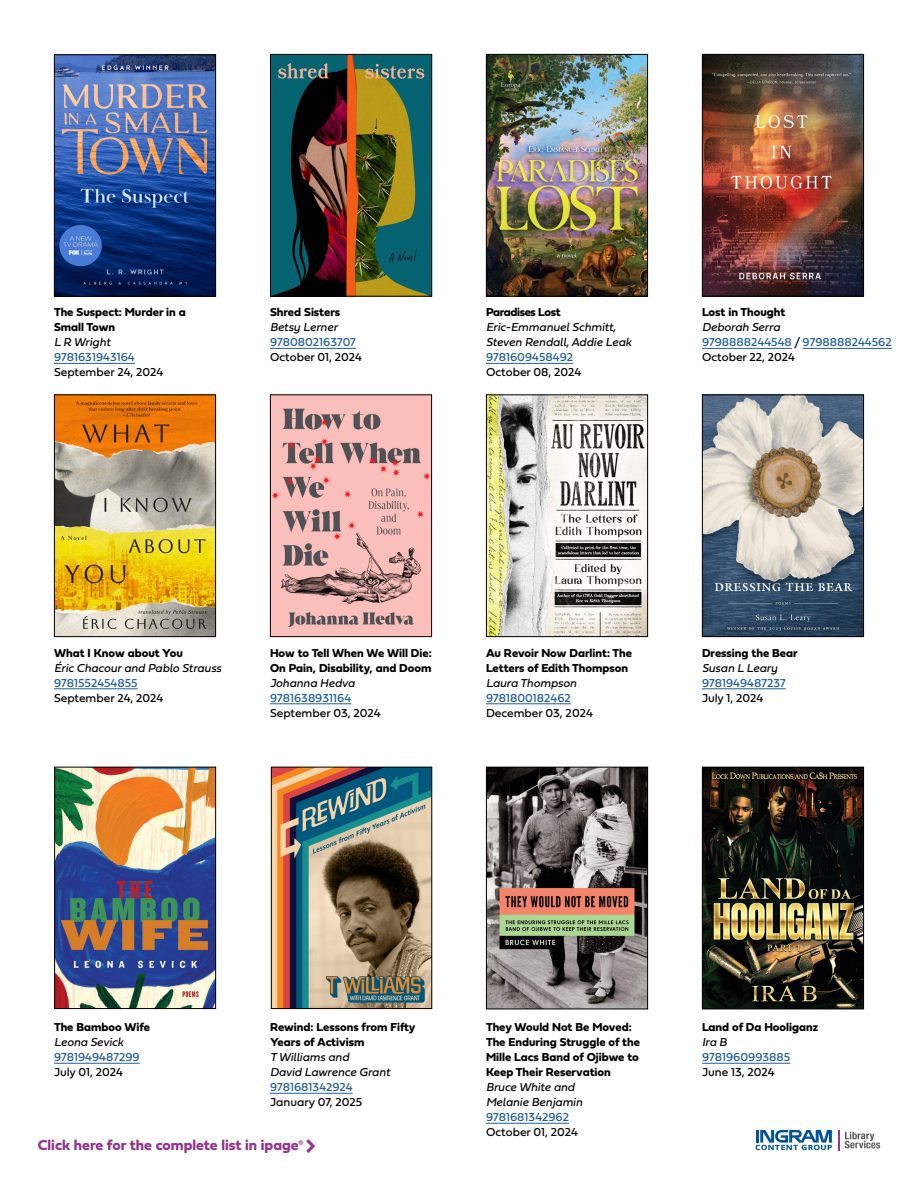
<style>
.page{position:relative;width:918px;height:1188px;background:#fff}
.page>*{position:absolute;margin:0;border:0;box-sizing:border-box;transform-origin:0 0}
.t1{font:15px "Fieldwork Geo Bold";color:#95348d}
.t2{font:12px/15px "Fieldwork Geo Bold";color:#000}
.t3{font:italic 12px/15px "Fieldwork";color:#000}
.t4{font:12px/15px "Fieldwork Geo Regular";color:#215e9e}
.t5{font:12px "Fieldwork Geo Regular";color:#000}
.t6{font:12px "Fieldwork Geo Bold";letter-spacing:-.03em;color:#000}
.s1{color:#000}
</style>
<div class="page">
<svg style="left:756px;top:1130px;width:77px;height:20px"></svg>
<hr style="left:838px;top:1130px;width:2px;height:20px;background:#95368f">
<svg style="left:845px;top:1132px;width:35px;height:16px"></svg>
<img style="left:56px;top:396px;width:158px;height:239px">
<div style="left:54px;top:394px;width:162px;height:243px;border:1px solid #000"></div>
<hr style="left:54px;top:688px;width:84px;height:1px;background:#215e9e">
<hr style="left:54px;top:363px;width:81px;height:1px;background:#215e9e">
<img style="left:56px;top:56px;width:158px;height:239px">
<div style="left:54px;top:54px;width:162px;height:243px;border:1px solid #000"></div>
<hr style="left:54px;top:1063px;width:86px;height:1px;background:#215e9e">
<img style="left:56px;top:769px;width:158px;height:238px">
<div style="left:54px;top:767px;width:162px;height:242px;border:1px solid #000"></div>
<hr style="left:270px;top:348px;width:86px;height:1px;background:#215e9e">
<img style="left:272px;top:56px;width:158px;height:239px">
<div style="left:270px;top:54px;width:162px;height:243px;border:1px solid #000"></div>
<hr style="left:486px;top:363px;width:87px;height:1px;background:#215e9e">
<img style="left:488px;top:56px;width:158px;height:239px">
<div style="left:486px;top:54px;width:162px;height:243px;border:1px solid #000"></div>
<hr style="left:702px;top:348px;width:90px;height:1px;background:#215e9e">
<hr style="left:803px;top:348px;width:89px;height:1px;background:#215e9e">
<img style="left:704px;top:56px;width:158px;height:239px">
<div style="left:702px;top:54px;width:162px;height:243px;border:1px solid #000"></div>
<hr style="left:702px;top:688px;width:84px;height:1px;background:#215e9e">
<img style="left:704px;top:396px;width:158px;height:239px">
<div style="left:702px;top:394px;width:162px;height:243px;border:1px solid #000"></div>
<hr style="left:702px;top:1063px;width:88px;height:1px;background:#215e9e">
<img style="left:704px;top:769px;width:158px;height:238px">
<div style="left:702px;top:767px;width:162px;height:242px;border:1px solid #000"></div>
<hr style="left:270px;top:703px;width:81px;height:1px;background:#215e9e">
<img style="left:272px;top:396px;width:158px;height:239px">
<div style="left:270px;top:394px;width:162px;height:243px;border:1px solid #000"></div>
<hr style="left:486px;top:703px;width:85px;height:1px;background:#215e9e">
<img style="left:488px;top:396px;width:158px;height:239px">
<div style="left:486px;top:394px;width:162px;height:243px;border:1px solid #000"></div>
<hr style="left:486px;top:1123px;width:83px;height:1px;background:#215e9e">
<img style="left:488px;top:769px;width:158px;height:238px">
<div style="left:486px;top:767px;width:162px;height:242px;border:1px solid #000"></div>
<hr style="left:270px;top:1093px;width:83px;height:1px;background:#215e9e">
<img style="left:273px;top:769px;width:157px;height:238px">
<div style="left:271px;top:767px;width:161px;height:242px;border:1px solid #000"></div>
<p class="t2" style="left:54px;top:304px;width:133px">The Suspect: Murder in a<br>Small Town</p>
<p class="t3" style="left:54px;top:334px;width:58px">L R Wright</p>
<p class="t4" style="left:54px;top:349px;width:82px">9781631943164</p>
<p class="t5" style="left:54px;top:363px;width:111px">September 24, 2024</p>
<p class="t2" style="left:270px;top:304px;width:72px">Shred Sisters</p>
<p class="t3" style="left:270px;top:319px;width:69px">Betsy Lerner</p>
<p class="t4" style="left:270px;top:334px;width:87px">9780802163707</p>
<p class="t5" style="left:270px;top:348px;width:94px">October 01, 2024</p>
<p class="t6" style="left:486px;top:303px;width:76px">Paradises Lost</p>
<p class="t3" style="left:486px;top:319px;width:147px">Eric-Emmanuel Schmitt,<br>Steven Rendall, Addie Leak</p>
<p class="t4" style="left:486px;top:349px;width:89px">9781609458492</p>
<p class="t5" style="left:486px;top:363px;width:97px">October 08, 2024</p>
<p class="t2" style="left:702px;top:304px;width:85px">Lost in Thought</p>
<p class="t3" style="left:702px;top:319px;width:80px">Deborah Serra</p>
<p class="t4" style="left:702px;top:334px;width:191px">9798888244548 <span class="s1">/</span> 9798888244562<br><span class="s1">October 22, 2024</span></p>
<p class="t2" style="left:54px;top:645px;width:130px">What I Know about You</p>
<p class="t3" style="left:54px;top:660px;width:169px">Éric Chacour and Pablo Strauss</p>
<p class="t4" style="left:54px;top:675px;width:85px">9781552454855</p>
<p class="t5" style="left:54px;top:688px;width:111px">September 24, 2024</p>
<p class="t2" style="left:270px;top:645px;width:163px">How to Tell When We Will Die:<br>On Pain, Disability, and Doom</p>
<p class="t3" style="left:270px;top:675px;width:86px">Johanna Hedva</p>
<p class="t4" style="left:270px;top:690px;width:83px">9781638931164</p>
<p class="t5" style="left:270px;top:703px;width:112px">September 03, 2024</p>
<p class="t2" style="left:486px;top:645px;width:148px">Au Revoir Now Darlint: The<br>Letters of Edith Thompson</p>
<p class="t3" style="left:486px;top:675px;width:92px">Laura Thompson</p>
<p class="t4" style="left:486px;top:690px;width:86px">9781800182462</p>
<p class="t5" style="left:486px;top:703px;width:108px">December 03, 2024</p>
<p class="t2" style="left:702px;top:645px;width:97px">Dressing the Bear</p>
<p class="t3" style="left:702px;top:660px;width:77px">Susan L Leary</p>
<p class="t4" style="left:702px;top:675px;width:85px">9781949487237</p>
<p class="t5" style="left:702px;top:688px;width:63px">July 1, 2024</p>
<p class="t2" style="left:54px;top:1019px;width:98px">The Bamboo Wife</p>
<p class="t3" style="left:54px;top:1034px;width:71px">Leona Sevick</p>
<p class="t4" style="left:54px;top:1049px;width:87px">9781949487299</p>
<p class="t5" style="left:54px;top:1063px;width:71px">July 01, 2024</p>
<p class="t2" style="left:270px;top:1019px;width:147px">Rewind: Lessons from Fifty<br>Years of Activism</p>
<p class="t3" style="left:270px;top:1049px;width:122px">T Williams and<br>David Lawrence Grant</p>
<p class="t4" style="left:270px;top:1079px;width:84px">9781681342924</p>
<p class="t5" style="left:270px;top:1093px;width:94px">January 07, 2025</p>
<p class="t1" style="left:38px;top:1133px;width:267px">Click here for the complete list in ipage<sup>®</sup></p>
<p class="t2" style="left:486px;top:1019px;width:155px">They Would Not Be Moved:<br>The Enduring Struggle of the<br>Mille Lacs Band of Ojibwe to<br>Keep Their Reservation</p>
<p class="t3" style="left:486px;top:1079px;width:98px">Bruce White and<br>Melanie Benjamin</p>
<p class="t4" style="left:486px;top:1109px;width:85px">9781681342962</p>
<p class="t5" style="left:486px;top:1123px;width:94px">October 01, 2024</p>
<p class="t2" style="left:702px;top:1019px;width:118px">Land of Da Hooliganz</p>
<p class="t3" style="left:702px;top:1034px;width:26px">Ira B</p>
<p class="t4" style="left:702px;top:1049px;width:90px">9781960993885</p>
<p class="t5" style="left:702px;top:1063px;width:74px">June 13, 2024</p>
</div>
